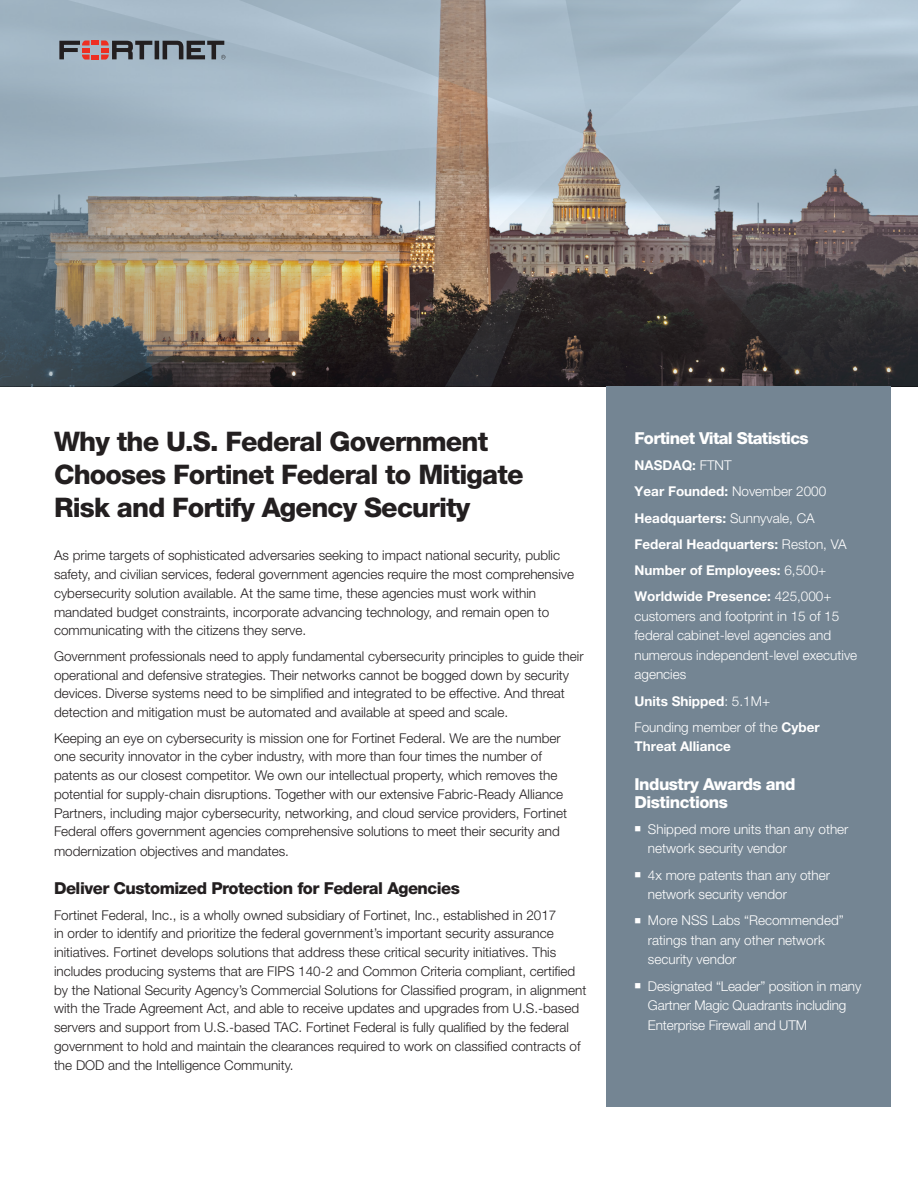
<style>
.page{position:relative;width:918px;height:1188px;background:#fff}
.page>*{position:absolute;margin:0;border:0;box-sizing:border-box;transform-origin:0 0}
.Main_Title{font:800 27px/33px "Helvetica Neue LT Pro";letter-spacing:-.03em;color:#231f20}
.Body_Copy_SUBHEAD__R{font:800 16.5px/18px "Helvetica Neue LT Pro";letter-spacing:-.03em;color:#fff}
.Body_Copy_SUBHEAD__R-2{font:800 16.5px "Helvetica Neue LT Pro";letter-spacing:-.03em;color:#231f20}
.Body_Copy{font:300 13.5px/18.8px "Helvetica Neue LT Pro";color:#231f20}
.Body_Copy-2{font:300 13.5px/19.5px "Helvetica Neue LT Pro";color:#fff}
.Body_Copy-3{font:700 13.5px "Helvetica Neue LT Pro";color:#fff}
.s1{font-weight:300}
.s2{font-weight:700}
</style>
<div class="page">
<svg style="left:0;top:0;width:239px;height:137px;background:#a1b5c3"></svg>
<svg style="left:0;top:137px;width:239px;height:250px;background:#868781"></svg>
<svg style="left:239px;top:0;width:679px;height:387px;background:#a5abac"></svg>
<svg style="left:335px;top:106px;width:583px;height:281px;background:#747373"></svg>
<svg style="left:445px;top:0;width:296px;height:387px;background:#818285"></svg>
<div style="left:606px;top:387px;width:285px;height:720px;background:#748593"></div>
<svg style="left:59px;top:40px;width:167px;height:20px;background:#787077"></svg>
<p class="Main_Title" style="left:54px;top:425px;width:471px">Why the U.S. Federal Government<br>Chooses Fortinet Federal to Mitigate<br>Risk and Fortify Agency Security</p>
<p class="Body_Copy" style="left:54px;top:546px;width:522px">As prime targets of sophisticated adversaries seeking to impact national security, public safety, and civilian services, federal government agencies require the most comprehensive cybersecurity solution available. At the same time, these agencies must work within mandated budget constraints, incorporate advancing technology, and remain open to communicating with the citizens they serve.</p>
<p class="Body_Copy" style="left:54px;top:646px;width:531px">Government professionals need to apply fundamental cybersecurity principles to guide their operational and defensive strategies. Their networks cannot be bogged down by security devices. Diverse systems need to be simplified and integrated to be effective. And threat detection and mitigation must be automated and available at speed and scale.</p>
<p class="Body_Copy" style="left:54px;top:728px;width:515px">Keeping an eye on cybersecurity is mission one for Fortinet Federal. We are the number one security innovator in the cyber industry, with more than four times the number of patents as our closest competitor. We own our intellectual property, which removes the potential for supply-chain disruptions. Together with our extensive Fabric-Ready Alliance Partners, including major cybersecurity, networking, and cloud service providers, Fortinet Federal offers government agencies comprehensive solutions to meet their security and modernization objectives and mandates.</p>
<p class="Body_Copy_SUBHEAD__R-2" style="left:54px;top:878px;width:407px">Deliver Customized Protection for Federal Agencies</p>
<p class="Body_Copy" style="left:54px;top:905px;width:534px">Fortinet Federal, Inc., is a wholly owned subsidiary of Fortinet, Inc., established in 2017<br>in order to identify and prioritize the federal government’s important security assurance initiatives. Fortinet develops solutions that address these critical security initiatives. This includes producing systems that are FIPS 140-2 and Common Criteria compliant, certified by the National Security Agency’s Commercial Solutions for Classified program, in alignment with the Trade Agreement Act, and able to receive updates and upgrades from U.S.-based servers and support from U.S.-based TAC. Fortinet Federal is fully qualified by the federal government to hold and maintain the clearances required to work on classified contracts of the DOD and the Intelligence Community.</p>
<p class="Body_Copy_SUBHEAD__R" style="left:634px;top:429px;width:176px">Fortinet Vital Statistics</p>
<p class="Body_Copy-3" style="left:634px;top:457px;width:99px">NASDAQ: <span class="s1">FTNT</span></p>
<p class="Body_Copy-3" style="left:634px;top:483px;width:193px">Year Founded: <span class="s1">November 2000</span></p>
<p class="Body_Copy-3" style="left:634px;top:509px;width:182px">Headquarters: <span class="s1">Sunnyvale, CA</span></p>
<p class="Body_Copy-3" style="left:634px;top:536px;width:214px">Federal Headquarters: <span class="s1">Reston, VA</span></p>
<p class="Body_Copy-3" style="left:634px;top:562px;width:193px">Number of Employees: <span class="s1">6,500+</span></p>
<p class="Body_Copy-2" style="left:634px;top:586px;width:224px"><span class="s2">Worldwide Presence:</span> 425,000+ customers and footprint in 15 of 15 federal cabinet-level agencies and numerous independent-level executive agencies</p>
<p class="Body_Copy-3" style="left:634px;top:692px;width:137px">Units Shipped<span class="s1">: 5.1M+</span></p>
<p class="Body_Copy-2" style="left:634px;top:717px;width:187px">Founding member of the <span class="s2">Cyber<br>Threat Alliance</span></p>
<p class="Body_Copy_SUBHEAD__R" style="left:634px;top:775px;width:163px">Industry Awards and<br>Distinctions</p>
<p class="Body_Copy-2" style="left:648px;top:819px;width:202px;text-indent:-14px">■ Shipped more units than any other network security vendor</p>
<p class="Body_Copy-2" style="left:648px;top:865px;width:184px;text-indent:-14px">■ 4x more patents than any other network security vendor</p>
<p class="Body_Copy-2" style="left:648px;top:910px;width:197px;text-indent:-14px">■ More NSS Labs “Recommended” ratings than any other network security vendor</p>
<p class="Body_Copy-2" style="left:648px;top:976px;width:215px;text-indent:-14px">■ Designated “Leader” position in many<br>Gartner Magic Quadrants including<br>Enterprise Firewall and UTM</p>
</div>
